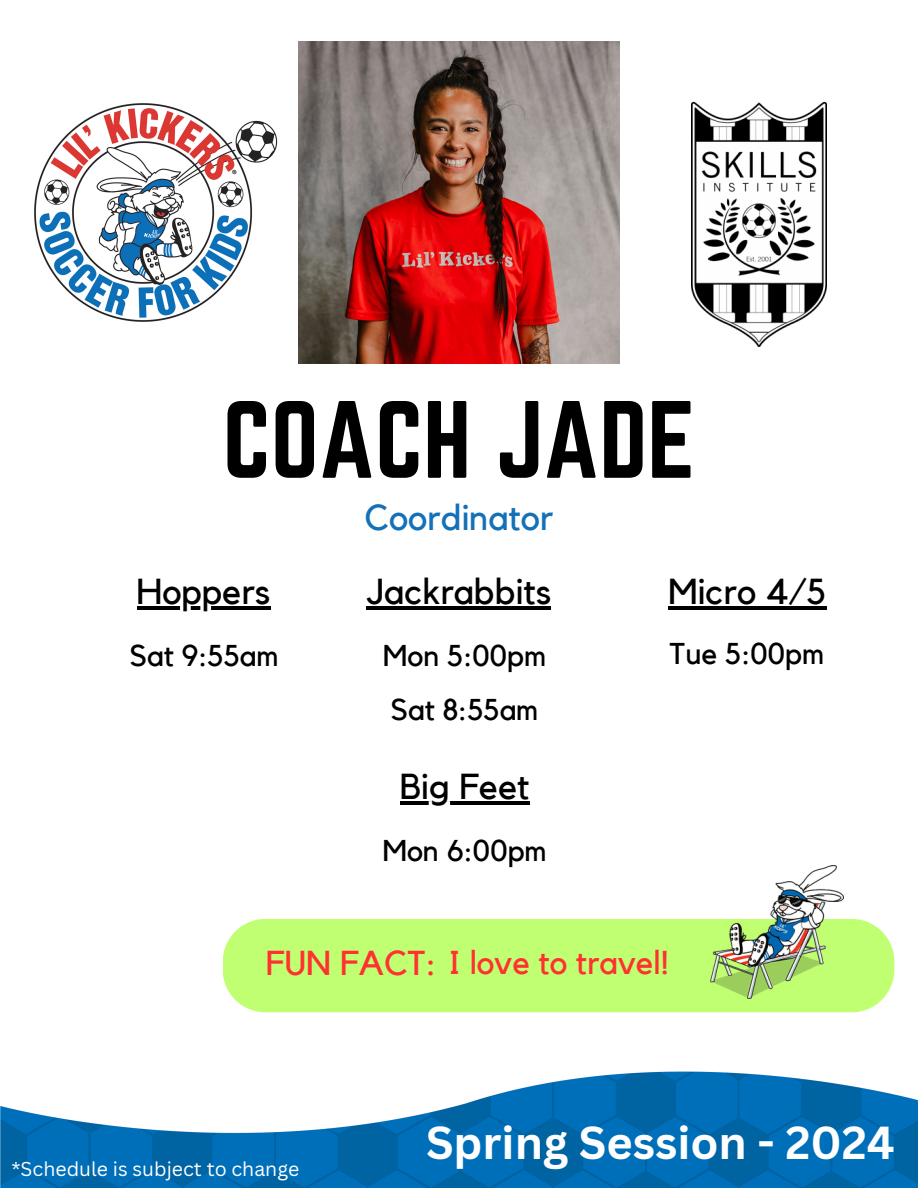
<style>
.page{position:relative;width:918px;height:1188px;background:#fff}
.page>*{position:absolute;margin:0;border:0;box-sizing:border-box;transform-origin:0 0}
.t1{font:96px "Norwester";color:#000}
.t2{font:700 45px "Canva Sans";color:#fefefe}
.t3{font:36px "Kollektif";color:#000}
.t4{font:36px "Kollektif";color:#1471b8}
.t5{font:33px "Kollektif";color:#ff3131}
.t6{font:30px/54px "Kollektif";color:#000}
.t7{font:19.5px "Canva Sans";color:#fefefe}
.s1{font-size:34.5px}
</style>
<div class="page">
<img style="left:298px;top:42px;width:322px;height:321px">
<img style="left:691px;top:101px;width:135px;height:245px">
<img style="left:34px;top:103px;width:244px;height:219px">
<img style="left:0;top:1071px;width:918px;height:117px">
<div style="left:223px;top:919px;width:671px;height:93px;background:#c1ff72"></div>
<img style="left:711px;top:865px;width:132px;height:133px">
<svg style="left:137px;top:606px;width:133px;height:4px"></svg>
<hr style="left:367px;top:606px;width:184px;height:4px;background:#000">
<hr style="left:400px;top:802px;width:129px;height:3px;background:#000">
<hr style="left:668px;top:606px;width:158px;height:4px;background:#000">
<h4 class="t1" style="left:223px;top:382px;width:474px">COACH JADE</h4>
<h4 class="t4" style="left:365px;top:501px;width:190px">Coordinator</h4>
<h5 class="t3" style="left:137px;top:575px;width:135px">Hoppers</h5>
<h5 class="t3" style="left:367px;top:575px;width:186px">Jackrabbits</h5>
<h5 class="t6" style="left:130px;top:630px;width:150px">Sat 9:55am</h5>
<h4 class="t6" style="left:383px;top:630px;width:165px">Mon 5:00pm<br>Sat 8:55am</h4>
<h5 class="t3" style="left:400px;top:770px;width:131px">Big Feet</h5>
<p class="t6" style="left:382px;top:825px;width:166px">Mon 6:00pm</p>
<p class="t3" style="left:668px;top:575px;width:160px">Micro 4/5</p>
<p class="t6" style="left:670px;top:628px;width:156px">Tue 5:00pm</p>
<h4 class="t5" style="left:266px;top:947px;width:405px"><span class="s1">FUN FACT:</span> I love to travel!</h4>
<h3 class="t7" style="left:11px;top:1155px;width:289px">*Schedule is subject to change</h3>
<h4 class="t2" style="left:426px;top:1111px;width:470px">Spring Session - 2024</h4>
</div>
